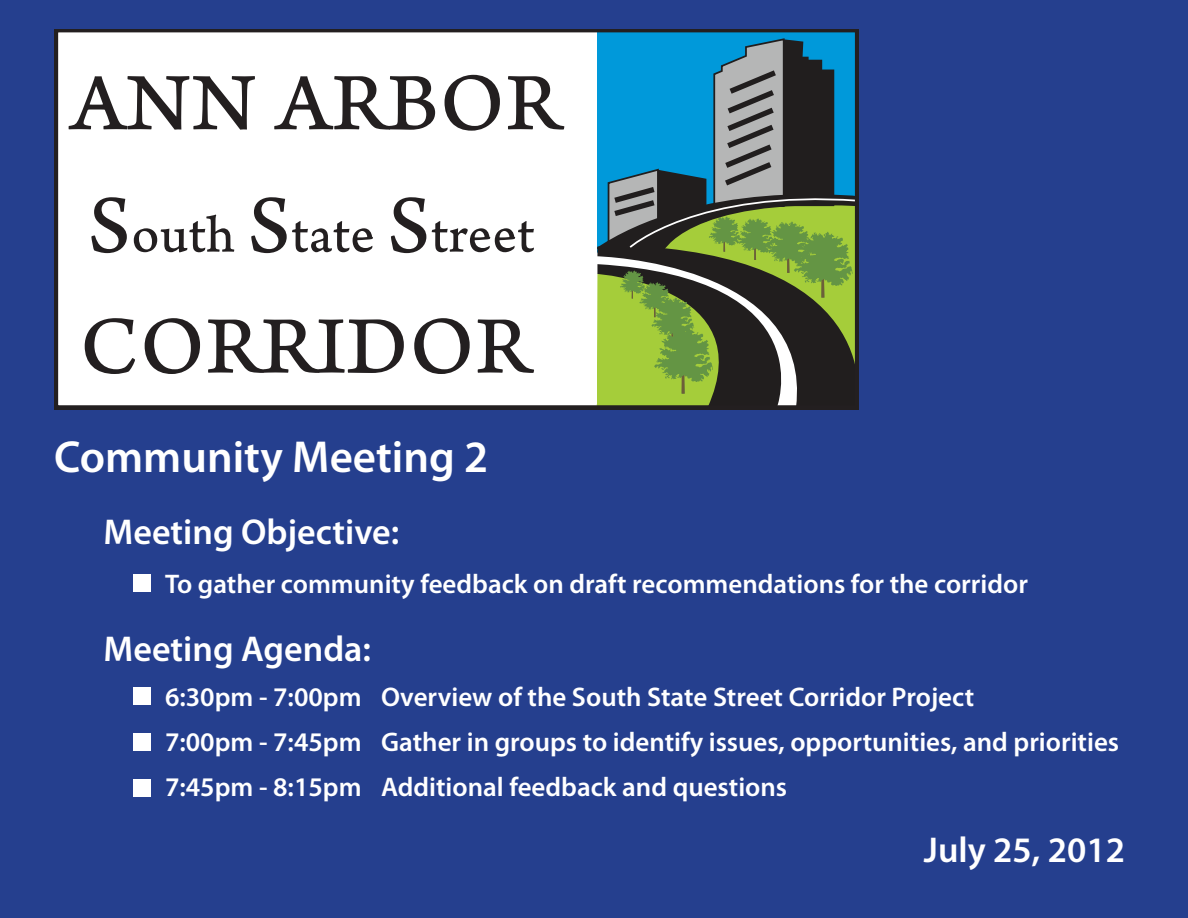
<style>
.page{position:relative;width:1188px;height:918px;background:#253f8e}
.page>*{position:absolute;margin:0;border:0;box-sizing:border-box;transform-origin:0 0}
.t1{font:85.2px "Arno Pro Caption";letter-spacing:.005em;color:#231f20}
.t2{font:55.35px "Arno Pro Caption";color:#231f20}
.t3{font:600 45px "Myriad Pro";color:#fff}
.t4{font:600 36px "Myriad Pro";color:#fff}
.t5{font:600 27px "Myriad Pro";color:#fff}
.s1{font-size:85.2px}
</style>
<div class="page">
<div style="left:133px;top:574px;width:17px;height:18px;background:#fff"></div>
<div style="left:133px;top:688px;width:17px;height:17px;background:#fff"></div>
<div style="left:133px;top:734px;width:17px;height:17px;background:#fff"></div>
<div style="left:133px;top:779px;width:17px;height:17px;background:#fff"></div>
<svg style="left:54px;top:29px;width:805px;height:381px;background:#c0cfc9"></svg>
<p class="t1" style="left:70px;top:53px;width:492px">ANN ARBOR</p>
<p class="t2" style="left:87px;top:202px;width:449px"><span class="s1">S</span>outh <span class="s1">S</span>tate <span class="s1">S</span>treet</p>
<p class="t1" style="left:80px;top:296px;width:452px">CORRIDOR</p>
<p class="t3" style="left:54px;top:428px;width:436px">Community Meeting 2</p>
<p class="t4" style="left:104px;top:509px;width:297px">Meeting Objective:</p>
<p class="t5" style="left:165px;top:567px;width:864px">To gather community feedback on draft recommendations for the corridor</p>
<p class="t4" style="left:104px;top:626px;width:269px">Meeting Agenda:</p>
<p class="t5" style="left:165px;top:680px;width:811px">6:30pm - 7:00pm Overview of the South State Street Corridor Project</p>
<p class="t5" style="left:165px;top:725px;width:956px">7:00pm - 7:45pm Gather in groups to identify issues, opportunities, and priorities</p>
<p class="t5" style="left:165px;top:770px;width:624px">7:45pm - 8:15pm Additional feedback and questions</p>
<p class="t4" style="left:924px;top:827px;width:203px">July 25, 2012</p>
</div>
